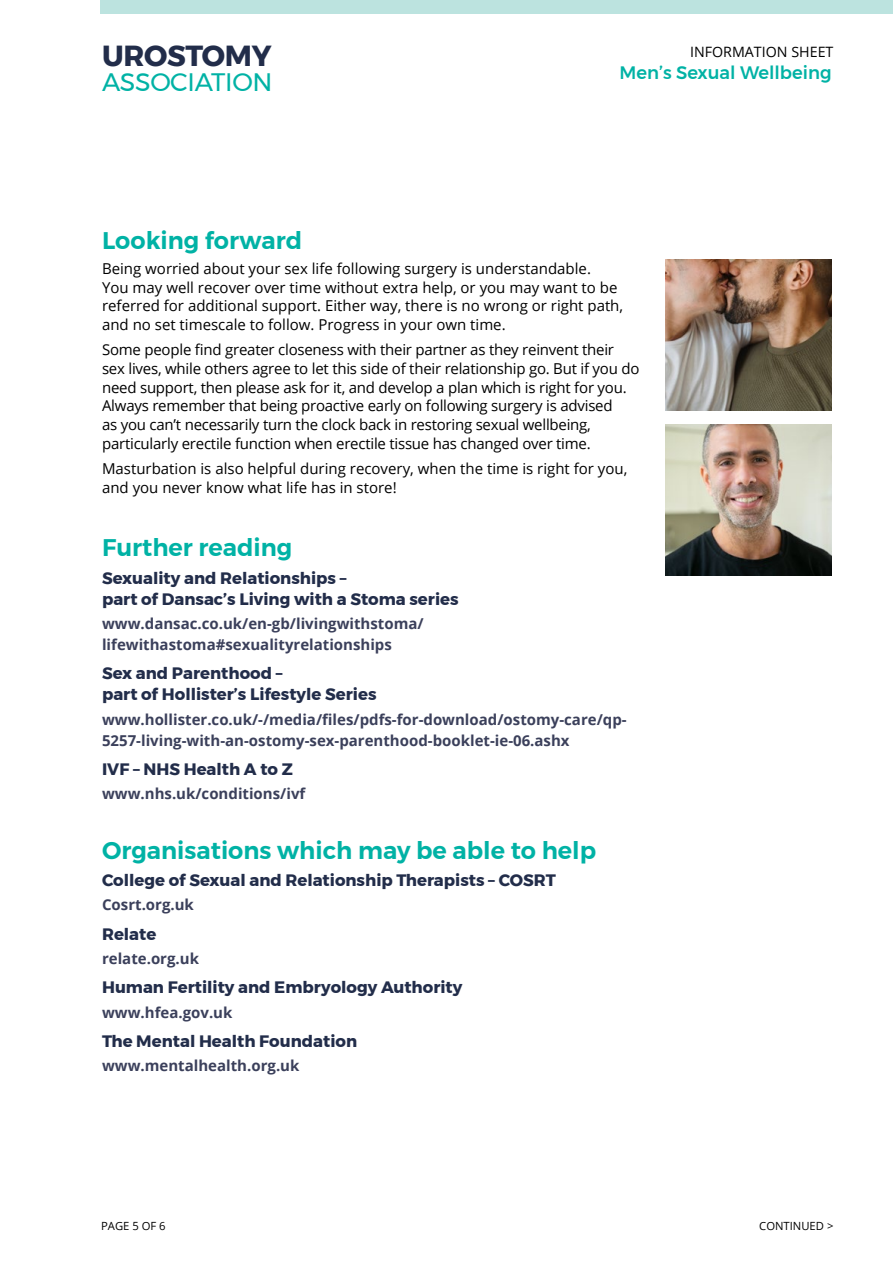
<style>
.page{position:relative;width:893px;height:1263px;background:#fff}
.page>*{position:absolute;margin:0;border:0;box-sizing:border-box;transform-origin:0 0}
.t1{font:700 28.95px "Montserrat";letter-spacing:-.01em;color:#222d4a}
.t2{font:25.2px "Montserrat";letter-spacing:-.01em;color:#00b2a5}
.t3{font:600 24px "Montserrat";color:#00b2a5}
.t4{font:500 18px "Montserrat";color:#00b2a5}
.t5{font:700 16.5px/21px "Montserrat";color:#222d4a}
.t6{font:15px/18.8px "Open Sans";letter-spacing:-.015em;color:#000}
.t7{font:700 15px/21px "Open Sans";color:#3b405b}
.t8{font:14.25px "Open Sans";color:#000}
.t9{font:11.25px "Open Sans";color:#000}
</style>
<div class="page">
<img style="left:665px;top:259px;width:167px;height:151px">
<img style="left:665px;top:424px;width:167px;height:151px">
<div style="left:100px;top:0;width:793px;height:14px;background:#bce3df"></div>
<h1 class="t1" style="left:102px;top:32px;width:171px">UROSTOMY</h1>
<h2 class="t2" style="left:102px;top:63px;width:172px">ASSOCIATION</h2>
<p class="t8" style="left:690px;top:42px;width:145px">INFORMATION SHEET</p>
<p class="t4" style="left:619px;top:59px;width:214px">Men’s Sexual Wellbeing</p>
<h3 class="t3" style="left:102px;top:221px;width:202px">Looking forward</h3>
<p class="t6" style="left:102px;top:259px;width:523px">Being worried about your sex life following surgery is understandable.<br>You may well recover over time without extra help, or you may want to be referred for additional support. Either way, there is no wrong or right path, and no set timescale to follow. Progress in your own time.</p>
<p class="t6" style="left:102px;top:340px;width:539px">Some people find greater closeness with their partner as they reinvent their sex lives, while others agree to let this side of their relationship go. But if you do need support, then please ask for it, and develop a plan which is right for you.<br>Always remember that being proactive early on following surgery is advised<br>as you can’t necessarily turn the clock back in restoring sexual wellbeing, particularly erectile function when erectile tissue has changed over time.</p>
<p class="t6" style="left:102px;top:459px;width:527px">Masturbation is also helpful during recovery, when the time is right for you, and you never know what life has in store!</p>
<h3 class="t3" style="left:102px;top:529px;width:192px">Further reading</h3>
<p class="t5" style="left:102px;top:567px;width:358px">Sexuality and Relationships –<br>part of Dansac’s Living with a Stoma series</p>
<p class="t7" style="left:102px;top:612px;width:323px">www.dansac.co.uk/en-gb/livingwithstoma/ lifewithastoma#sexualityrelationships</p>
<p class="t5" style="left:102px;top:663px;width:276px">Sex and Parenthood –<br>part of Hollister’s Lifestyle Series</p>
<p class="t7" style="left:102px;top:708px;width:526px">www.hollister.co.uk/-/media/files/pdfs-for-download/ostomy-care/qp-<br>5257-living-with-an-ostomy-sex-parenthood-booklet-ie-06.ashx</p>
<p class="t5" style="left:102px;top:759px;width:192px">IVF – NHS Health A to Z</p>
<p class="t7" style="left:102px;top:783px;width:205px">www.nhs.uk/conditions/ivf</p>
<h3 class="t3" style="left:102px;top:831px;width:496px">Organisations which may be able to help</h3>
<p class="t5" style="left:102px;top:869px;width:455px">College of Sexual and Relationship Therapists – COSRT</p>
<p class="t7" style="left:102px;top:894px;width:93px">Cosrt.org.uk</p>
<p class="t5" style="left:102px;top:923px;width:56px">Relate</p>
<p class="t7" style="left:102px;top:947px;width:98px">relate.org.uk</p>
<p class="t5" style="left:102px;top:977px;width:362px">Human Fertility and Embryology Authority</p>
<p class="t7" style="left:102px;top:1001px;width:132px">www.hfea.gov.uk</p>
<p class="t5" style="left:102px;top:1031px;width:257px">The Mental Health Foundation</p>
<p class="t7" style="left:102px;top:1055px;width:199px">www.mentalhealth.org.uk</p>
<p class="t9" style="left:101px;top:1218px;width:66px">PAGE 5 OF 6</p>
<p class="t9" style="left:759px;top:1218px;width:76px">CONTINUED &gt;</p>
</div>
